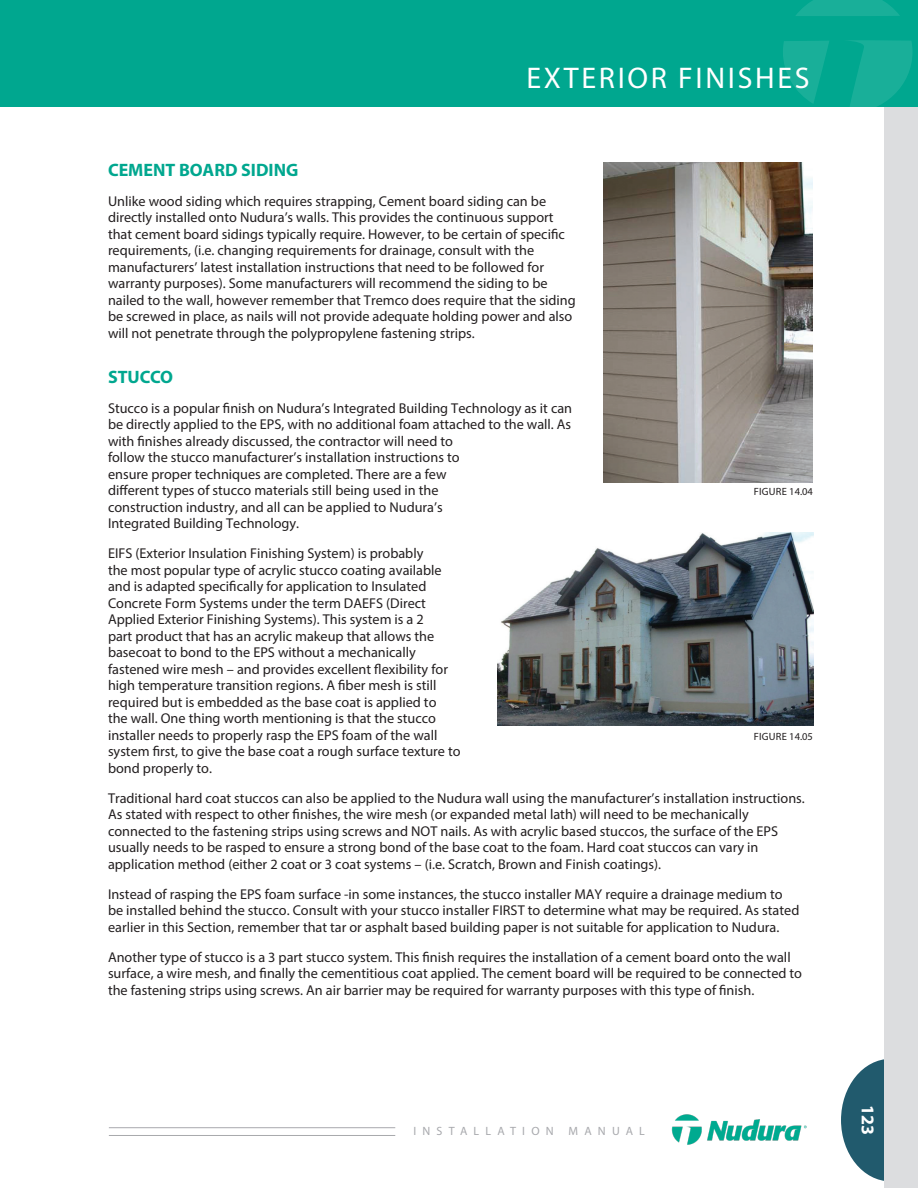
<style>
.page{position:relative;width:918px;height:1188px;background:#fff}
.page>*{position:absolute;margin:0;border:0;box-sizing:border-box;transform-origin:0 0}
.t1{font:30px "Myriad Pro";letter-spacing:.09em;color:#fff}
.t2{font:700 18px "Myriad Pro";color:#00a78f}
.t3{font:700 18px "Myriad Pro";color:#fff}
.t4{font:14.25px/16.5px "Myriad Pro";color:#231f20}
.t5{font:12px "Myriad Pro";letter-spacing:.52em;color:#a8a9ad}
.t6{font:10.5px "Myriad Pro";letter-spacing:.02em;color:#231f20}
</style>
<div class="page">
<img style="left:604px;top:162px;width:209px;height:320px">
<img style="left:497px;top:533px;width:317px;height:193px">
<svg style="left:841px;top:1059px;width:43px;height:122px"></svg>
<div style="left:884px;top:0;width:34px;height:1188px;background:#dcdddf"></div>
<div style="left:0;top:0;width:918px;height:107px;background:#00a78f"></div>
<hr style="left:109px;top:1127px;width:286px;height:1px;background:#a8a9ad">
<hr style="left:109px;top:1135px;width:286px;height:1px;background:#a8a9ad">
<img style="left:671px;top:1114px;width:136px;height:31px">
<svg style="left:783px;top:41px;width:46px;height:62px"></svg>
<svg style="left:848px;top:40px;width:65px;height:67px"></svg>
<svg style="left:796px;top:0;width:104px;height:16px;background:#15ad97"></svg>
<p class="t1" style="left:526px;top:60px;width:285px">EXTERIOR FINISHES</p>
<p class="t2" style="left:108px;top:158px;width:192px">CEMENT BOARD SIDING</p>
<p class="t4" style="left:108px;top:192px;width:469px">Unlike wood siding which requires strapping, Cement board siding can be directly installed onto Nudura’s walls. This provides the continuous support that cement board sidings typically require. However, to be certain of specific requirements, (i.e. changing requirements for drainage, consult with the manufacturers’ latest installation instructions that need to be followed for warranty purposes). Some manufacturers will recommend the siding to be nailed to the wall, however remember that Tremco does require that the siding be screwed in place, as nails will not provide adequate holding power and also will not penetrate through the polypropylene fastening strips.</p>
<p class="t2" style="left:108px;top:365px;width:67px">STUCCO</p>
<p class="t4" style="left:108px;top:399px;width:466px">Stucco is a popular finish on Nudura’s Integrated Building Technology as it can be directly applied to the EPS, with no additional foam attached to the wall. As with finishes already discussed, the contractor will need to<br>follow the stucco manufacturer’s installation instructions to<br>ensure proper techniques are completed. There are a few<br>different types of stucco materials still being used in the<br>construction industry, and all can be applied to Nudura’s<br>Integrated Building Technology.</p>
<p class="t4" style="left:108px;top:545px;width:354px">EIFS (Exterior Insulation Finishing System) is probably<br>the most popular type of acrylic stucco coating available and is adapted specifically for application to Insulated Concrete Form Systems under the term DAEFS (Direct Applied Exterior Finishing Systems). This system is a 2<br>part product that has an acrylic makeup that allows the basecoat to bond to the EPS without a mechanically fastened wire mesh – and provides excellent flexibility for high temperature transition regions. A fiber mesh is still required but is embedded as the base coat is applied to<br>the wall. One thing worth mentioning is that the stucco installer needs to properly rasp the EPS foam of the wall system first, to give the base coat a rough surface texture to bond properly to.</p>
<p class="t4" style="left:108px;top:789px;width:698px">Traditional hard coat stuccos can also be applied to the Nudura wall using the manufacturer’s installation instructions.<br>As stated with respect to other finishes, the wire mesh (or expanded metal lath) will need to be mechanically connected to the fastening strips using screws and NOT nails. As with acrylic based stuccos, the surface of the EPS usually needs to be rasped to ensure a strong bond of the base coat to the foam. Hard coat stuccos can vary in application method (either 2 coat or 3 coat systems – (i.e. Scratch, Brown and Finish coatings).</p>
<p class="t4" style="left:108px;top:885px;width:693px">Instead of rasping the EPS foam surface -in some instances, the stucco installer MAY require a drainage medium to be installed behind the stucco. Consult with your stucco installer FIRST to determine what may be required. As stated earlier in this Section, remember that tar or asphalt based building paper is not suitable for application to Nudura.</p>
<p class="t4" style="left:108px;top:948px;width:696px">Another type of stucco is a 3 part stucco system. This finish requires the installation of a cement board onto the wall surface, a wire mesh, and finally the cementitious coat applied. The cement board will be required to be connected to the fastening strips using screws. An air barrier may be required for warranty purposes with this type of finish.</p>
<p class="t6" style="left:754px;top:485px;width:61px">FIGURE 14.04</p>
<p class="t6" style="left:754px;top:730px;width:61px">FIGURE 14.05</p>
<p class="t5" style="left:413px;top:1124px;width:233px">INSTALLATION MANUAL</p>
<p class="t3" style="left:880px;top:1105px;width:31px;rotate:90deg">123</p>
</div>
